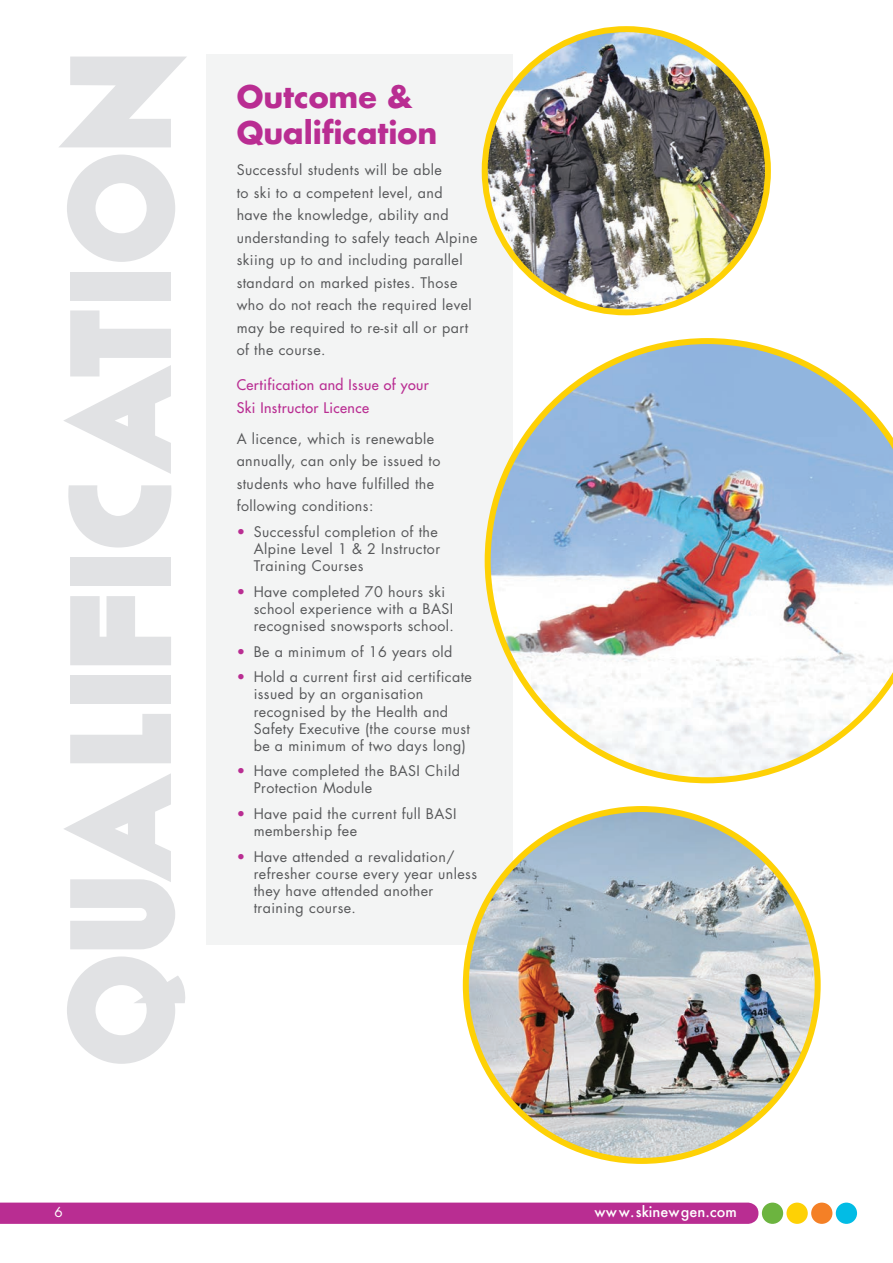
<style>
.page{position:relative;width:893px;height:1263px;background:#fff}
.page>*{position:absolute;margin:0;border:0;box-sizing:border-box;transform-origin:0 0}
.t1{font:800 142.95px "Geomancy";color:#e1e2e4}
.t2{font:700 30.15px/36.2px "Futura";color:#b92d92}
.t3{font:500 14.4px "Futura";color:#fff}
.t4{font:14.25px/17.1px "Futura";letter-spacing:.03em;color:#57585a}
.t5{font:14.25px/22.5px "Futura";letter-spacing:.03em;color:#b92d92}
.t6{font:13.5px "Futura";color:#fff}
.s1{color:#b92d92}
</style>
<div class="page">
<svg style="left:0;top:1202px;width:758px;height:22px;background:#bb3495"></svg>
<div style="left:836px;top:1202px;width:21px;height:22px;background:#02bce5;border-radius:50%"></div>
<div style="left:811px;top:1202px;width:21px;height:22px;background:#f48026;border-radius:50%"></div>
<div style="left:786px;top:1202px;width:22px;height:22px;background:#fed105;border-radius:50%"></div>
<div style="left:762px;top:1202px;width:21px;height:22px;background:#6cb43f;border-radius:50%"></div>
<div style="left:207px;top:54px;width:306px;height:890px;background:#f3f4f4"></div>
<img style="left:485px;top:29px;width:283px;height:283px;border-radius:142px">
<svg style="left:485px;top:338px;width:408px;height:445px"></svg>
<img style="left:466px;top:809px;width:352px;height:351px">
<h1 class="t1" style="left:13px;top:1064px;width:1019px;rotate:-90deg">qualification</h1>
<h2 class="t2" style="left:237px;top:78px;width:202px">Outcome &amp;<br>Qualification</h2>
<p class="t4" style="left:237px;top:158px;width:242px;line-height:22.5px">Successful students will be able<br>to ski to a competent level, and<br>have the knowledge, ability and understanding to safely teach Alpine skiing up to and including parallel standard on marked pistes. Those who do not reach the required level may be required to re-sit all or part of the course.</p>
<p class="t5" style="left:237px;top:374px;width:194px">Certification and Issue of your<br>Ski Instructor Licence</p>
<p class="t4" style="left:237px;top:427px;width:205px;line-height:22.5px">A licence, which is renewable annually, can only be issued to students who have fulfilled the following conditions:</p>
<p class="t4" style="left:254px;top:523px;width:188px;text-indent:-17px"><span class="s1">•</span> Successful completion of the<br>Alpine Level 1 &amp; 2 Instructor<br>Training Courses</p>
<p class="t4" style="left:254px;top:583px;width:202px;text-indent:-17px"><span class="s1">•</span> Have completed 70 hours ski school experience with a BASI recognised snowsports school.</p>
<p class="t4" style="left:237px;top:643px;width:217px"><span class="s1">•</span> Be a minimum of 16 years old</p>
<p class="t4" style="left:254px;top:668px;width:220px;text-indent:-17px"><span class="s1">•</span> Hold a current first aid certificate issued by an organisation recognised by the Health and<br>Safety Executive (the course must be a minimum of two days long)</p>
<p class="t4" style="left:254px;top:762px;width:208px;text-indent:-17px"><span class="s1">•</span> Have completed the BASI Child<br>Protection Module</p>
<p class="t4" style="left:254px;top:805px;width:204px;text-indent:-17px"><span class="s1">•</span> Have paid the current full BASI membership fee</p>
<p class="t4" style="left:254px;top:848px;width:225px;text-indent:-17px"><span class="s1">•</span> Have attended a revalidation/ refresher course every year unless they have attended another training course.</p>
<p class="t6" style="left:54px;top:1203px;width:10px">6</p>
<p class="t3" style="left:595px;top:1202px;width:144px">ww w.skinewgen.com</p>
</div>
